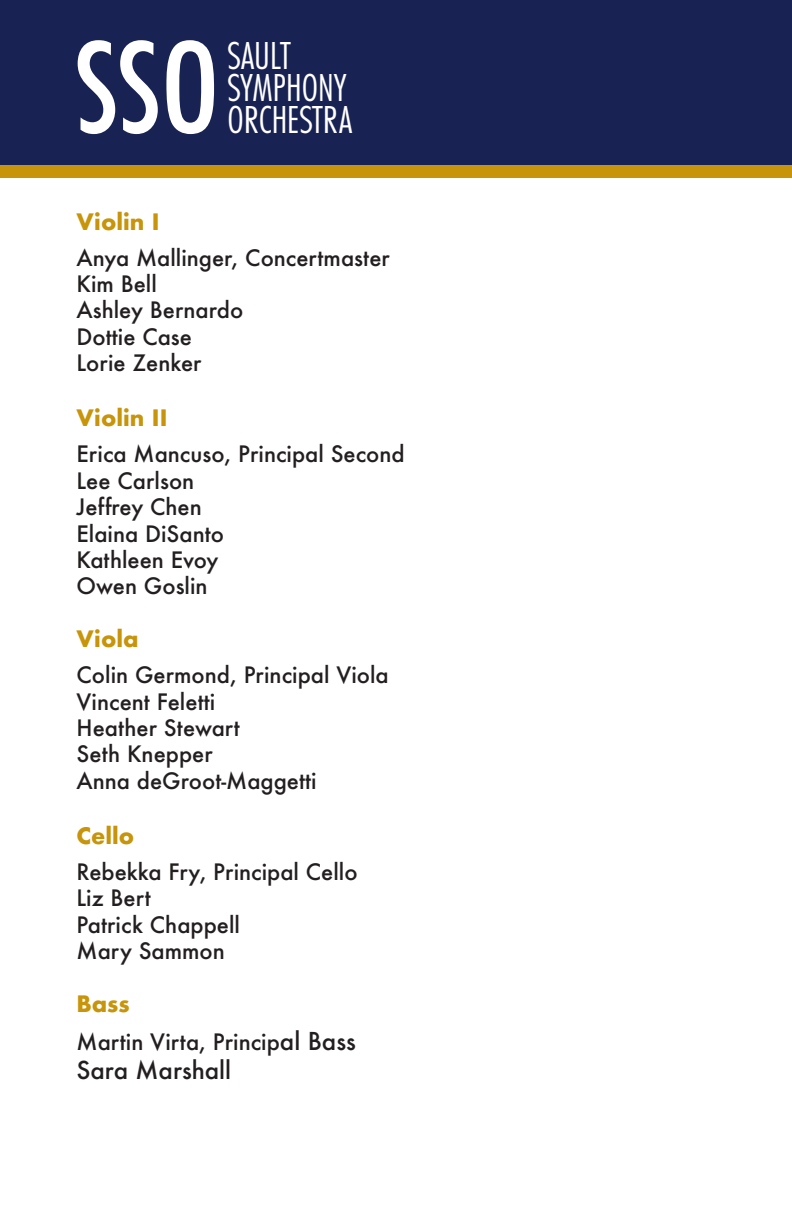
<style>
.page{position:relative;width:792px;height:1224px;background:#fff}
.page>*{position:absolute;margin:0;border:0;box-sizing:border-box;transform-origin:0 0}
.t1{font:500 137.2px "Futura PT Cond";color:#fff}
.t2{font:40.4px/31.6px "Futura PT Cond";color:#fff}
.t3{font:500 24px "Futura";color:#231f20}
.t4{font:500 22px/26.4px "Futura";color:#231f20}
.t5{font:700 22px "Futura";color:#c7940a}
.s1{font-weight:700;color:#c7940a}
.s2{font-size:24px}
</style>
<div class="page">
<div style="left:0;top:0;width:792px;height:175px;background:#192353"></div>
<div style="left:0;top:166px;width:792px;height:12px;background:#c7940a"></div>
<h1 class="t1" style="left:73px;top:7px;width:147px">SSO</h1>
<h2 class="t2" style="left:228px;top:40px;width:126px">SAULT<br>SYMPHONY<br>ORCHESTRA</h2>
<p class="t5" style="left:77px;top:207px;width:85px">Violin I</p>
<p class="t4" style="left:77px;top:244px;width:315px">Anya Mallinger, Concertmaster<br>Kim Bell<br>Ashley Bernardo<br>Dottie Case<br>Lorie Zenker</p>
<p class="t5" style="left:77px;top:403px;width:92px">Violin II</p>
<p class="t4" style="left:77px;top:441px;width:330px">Erica Mancuso, Principal Second<br>Lee Carlson<br>Jeffrey Chen<br>Elaina DiSanto<br>Kathleen Evoy<br>Owen Goslin</p>
<p class="t5" style="left:77px;top:624px;width:64px">Viola</p>
<p class="t4" style="left:77px;top:661px;width:314px">Colin Germond, Principal Viola<br>Vincent Feletti<br>Heather Stewart<br>Seth Knepper<br>Anna deGroot-Maggetti</p>
<p class="t5" style="left:77px;top:821px;width:59px">Cello</p>
<p class="t4" style="left:77px;top:858px;width:283px">Rebekka Fry, Principal Cello<br>Liz Bert<br>Patrick Chappell<br>Mary Sammon</p>
<p class="t4" style="left:77px;top:984px;width:281px;line-height:38.4px"><span class="s1">Bass<br></span>Martin Virta, Princip<span class="s2">al Bass</span></p>
<p class="t3" style="left:77px;top:1054px;width:156px">Sara Marshall</p>
</div>
